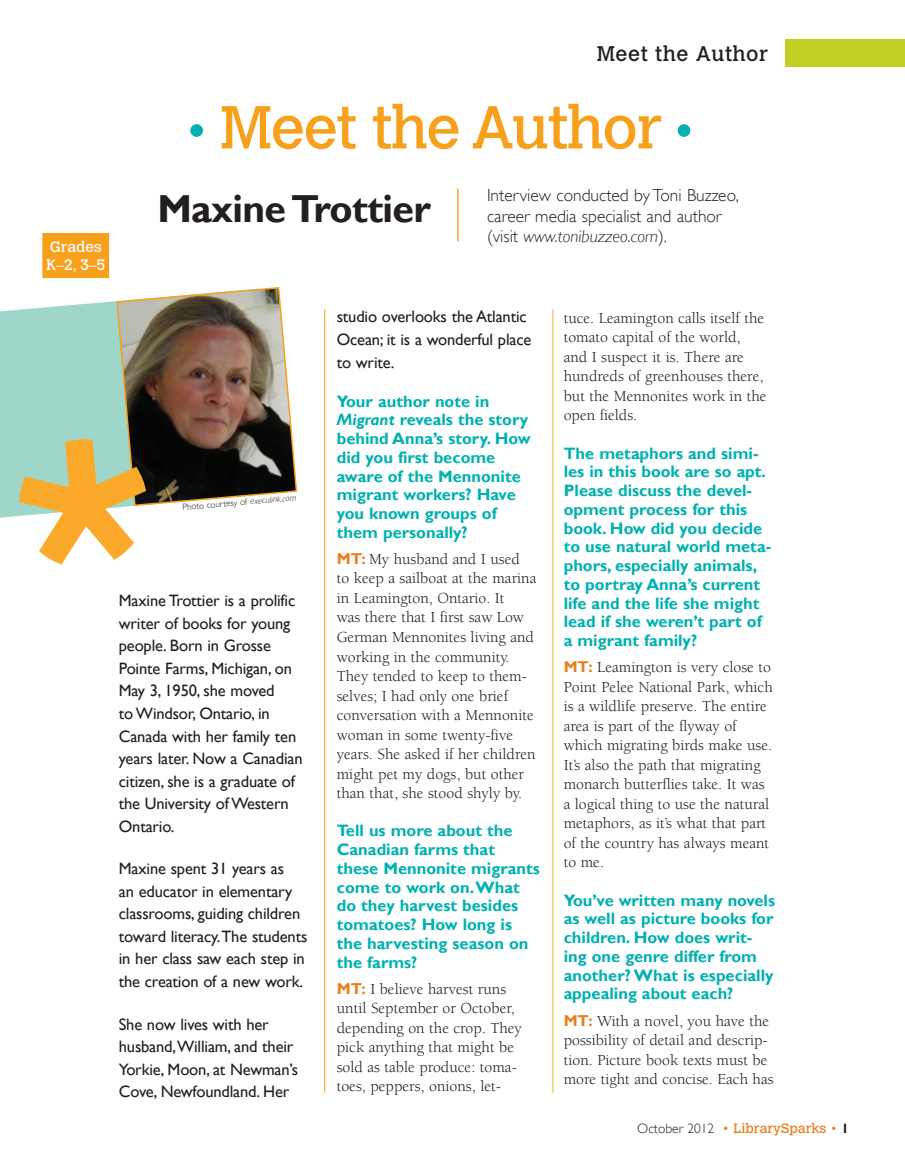
<style>
.page{position:relative;width:905px;height:1175px;background:#fff}
.page>*{position:absolute;margin:0;border:0;box-sizing:border-box;transform-origin:0 0}
.t1{font:60px "Calvert";letter-spacing:-.025em;color:#f6a01b}
.t2{font:700 39px "Gill Sans";letter-spacing:-.015em;color:#231f20}
.t3{font:21px "Calvert";letter-spacing:.025em;color:#231f20}
.t4{font:300 17.4px/20.9px "Gill Sans";color:#231f20}
.t5{font:700 16.5px/18.8px "Gill Sans";color:#00b1b0}
.t6{font:16.5px/22.5px "Gill Sans";letter-spacing:-.01em;color:#231f20}
.t7{font:15.75px/19.5px "Berkeley";color:#231f20}
.t8{font:15px/18px "Calvert";color:#fff}
.t9{font:13.5px "Calvert";color:#ea7e1d}
.t10{font:300 9px "Gill Sans";color:#231f20}
.s1{font-size:51.15px;color:#00b1b0}
.s2{font-style:italic}
.s3{font-family:"Gill Sans";font-weight:700;color:#ea7e1d}
.s4{font-family:"Gill Sans";font-weight:300;color:#231f20}
.s5{font-family:"Gill Sans";font-weight:300}
.s6{font-family:"Gill Sans";font-weight:700;color:#231f20}
</style>
<div class="page">
<div style="left:785px;top:40px;width:119px;height:27px;background:#c1ce23"></div>
<hr style="left:324px;top:309px;width:1px;height:783px;background:#f6a01b">
<hr style="left:457px;top:189px;width:1px;height:53px;background:#faa92a">
<hr style="left:552px;top:309px;width:1px;height:783px;background:#faa92a">
<div style="left:0;top:309px;width:19px;height:208px;background:#9ed7ca"></div>
<svg style="left:19px;top:287px;width:279px;height:277px"></svg>
<div style="left:40px;top:231px;width:71px;height:49px;background:#f6a01b;border:2px solid #fff"></div>
<h3 class="t3" style="left:596px;top:42px;width:173px">Meet the Author</h3>
<p class="t8" style="left:46px;top:238px;width:61px">Grades<br>K–2, 3–5</p>
<h1 class="t1" style="left:188px;top:93px;width:507px"><span class="s1">•</span> Meet the Author <span class="s1">•</span></h1>
<p class="t4" style="left:487px;top:184px;width:253px">Interview conducted by Toni Buzzeo, career media specialist and author (visit <span class="s2">www.tonibuzzeo.com</span>).</p>
<h2 class="t2" style="left:157px;top:186px;width:275px">Maxine Trottier</h2>
<p class="t10" style="left:182px;top:502px;width:115px;rotate:-5deg">Photo courtesy of <span class="s2">execulink.com</span></p>
<p class="t6" style="left:119px;top:590px;width:185px">Maxine Trottier is a prolific writer of books for young people. Born in Grosse<br>Pointe Farms, Michigan, on<br>May 3, 1950, she moved<br>to Windsor, Ontario, in<br>Canada with her family ten years later. Now a Canadian citizen, she is a graduate of the University of Western<br>Ontario.</p>
<p class="t6" style="left:119px;top:857px;width:190px">Maxine spent 31 years as<br>an educator in elementary classrooms, guiding children toward literacy. The students in her class saw each step in the creation of a new work.</p>
<p class="t6" style="left:119px;top:1013px;width:181px">She now lives with her husband, William, and their<br>Yorkie, Moon, at Newman’s<br>Cove, Newfoundland. Her</p>
<p class="t6" style="left:337px;top:306px;width:196px">studio overlooks the Atlantic<br>Ocean; it is a wonderful place to write.</p>
<p class="t5" style="left:337px;top:392px;width:195px">Your author note in<br><span class="s2">Migrant</span> reveals the story behind Anna’s story. How did you first become aware of the Mennonite migrant workers? Have you known groups of them personally?</p>
<p class="t7" style="left:337px;top:549px;width:201px"><span class="s3">MT:</span> My husband and I used<br>to keep a sailboat at the marina in Leamington, Ontario. It<br>was there that I first saw Low<br>German Mennonites living and working in the community.<br>They tended to keep to them&shy;selves; I had only one brief conversation with a Mennonite woman in some twenty-five years. She asked if her children might pet my dogs, but other than that, she stood shyly by.</p>
<p class="t5" style="left:337px;top:821px;width:205px">Tell us more about the<br>Canadian farms that these Mennonite migrants come to work on. What do they harvest besides tomatoes? How long is the harvesting season on the farms?</p>
<p class="t7" style="left:337px;top:979px;width:187px"><span class="s3">MT:</span> I believe harvest runs until September or October, depending on the crop. They pick anything that might be sold as table produce: toma&shy;toes, peppers, onions, let-</p>
<p class="t7" style="left:563px;top:308px;width:204px">tuce. Leamington calls itself the tomato capital of the world, and I suspect it is. There are hundreds of greenhouses there, but the Mennonites work in the open fields.</p>
<p class="t5" style="left:563px;top:444px;width:209px">The metaphors and simi&shy;les in this book are so apt.<br>Please discuss the devel&shy;opment process for this book. How did you decide to use natural world meta&shy;phors, especially animals, to portray Anna’s current life and the life she might lead if she weren’t part of a migrant family?</p>
<p class="t7" style="left:563px;top:658px;width:211px"><span class="s3">MT:</span> Leamington is very close to<br>Point Pelee National Park, which is a wildlife preserve. The entire area is part of the flyway of which migrating birds make use.<br>It’s also the path that migrating monarch butterflies take. It was a logical thing to use the natural metaphors, as it’s what that part of the country has always meant to me.</p>
<p class="t5" style="left:563px;top:891px;width:213px">You’ve written many novels as well as picture books for children. How does writ&shy;ing one genre differ from another? What is especially appealing about each?</p>
<p class="t7" style="left:563px;top:1011px;width:211px"><span class="s3">MT:</span> With a novel, you have the possibility of detail and descrip&shy;tion. Picture book texts must be more tight and concise. Each has</p>
<p class="t9" style="left:637px;top:1120px;width:213px"><span class="s4">October 2012</span> <span class="s5">•</span> LibrarySparks <span class="s5">•</span> <span class="s6">1</span></p>
</div>
